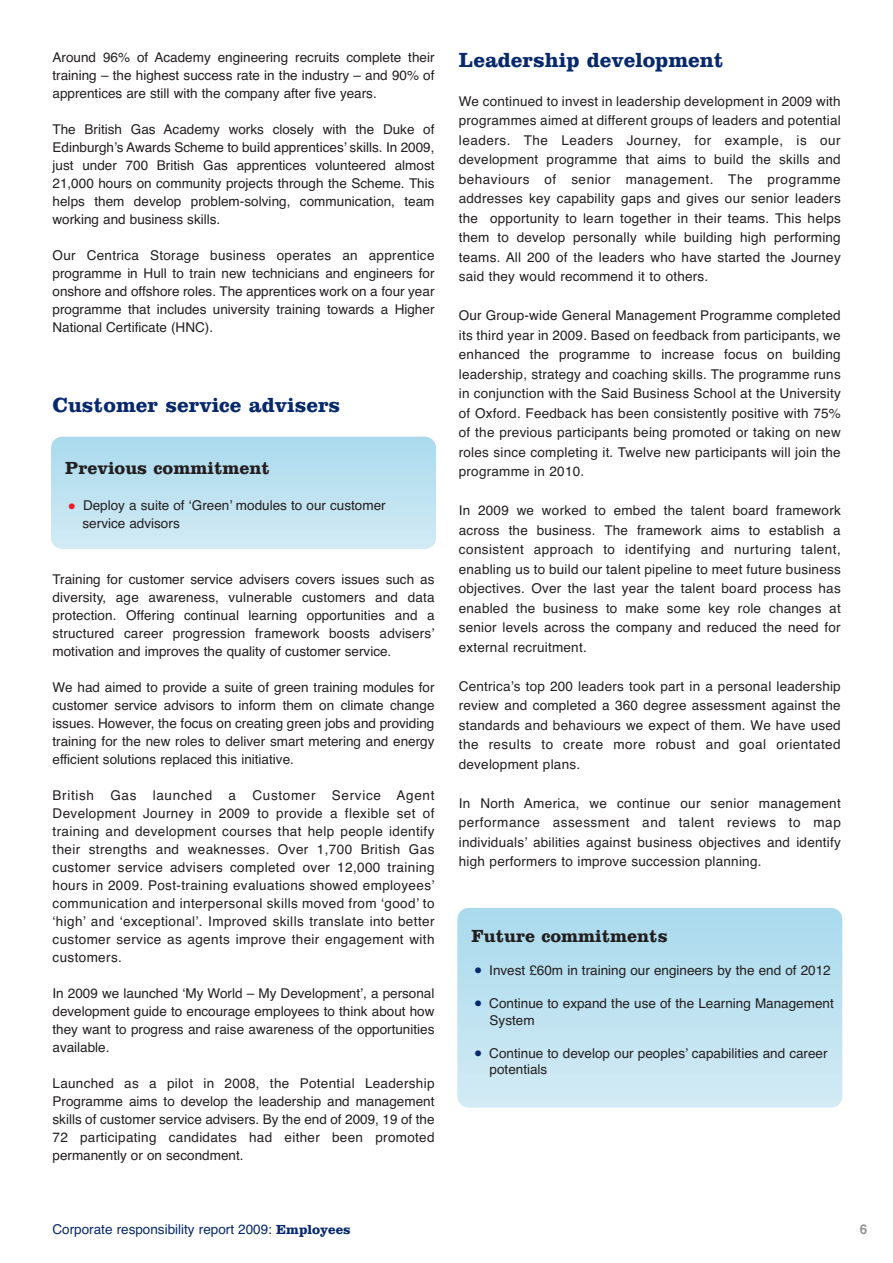
<style>
.page{position:relative;width:893px;height:1263px;background:#fff}
.page>*{position:absolute;margin:0;border:0;box-sizing:border-box;transform-origin:0 0}
.t1{font:700 21px "Clarendon BT";color:#07296c}
.t2{font:700 18px "Clarendon BT";color:#231f20}
.t3{font:13.5px/18px "Helvetica";color:#231f20;text-align:justify}
.t4{font:13.5px "Helvetica";color:#07296c}
.t5{font:700 13.5px "Helvetica";color:#949698}
.s1{font-size:27px;color:#ed1b2f}
.s2{font-size:27px;color:#07296c}
.s3{font-family:"Clarendon BT";font-weight:700}
</style>
<div class="page">
<div style="left:457px;top:908px;width:385px;height:200px;background:linear-gradient(to bottom,#a9daed,#d2ebf4);border-radius:11px"></div>
<div style="left:51px;top:437px;width:385px;height:112px;background:linear-gradient(to bottom,#aadaed,#d2eaf4);border-radius:11px"></div>
<p class="t3" style="left:53px;top:50px;width:383px">Around 96% of Academy engineering recruits complete their training – the highest success rate in the industry – and 90% of apprentices are still with the company after five years.</p>
<p class="t3" style="left:53px;top:122px;width:383px">The British Gas Academy works closely with the Duke of Edinburgh’s Awards Scheme to build apprentices’ skills. In 2009, just under 700 British Gas apprentices volunteered almost 21,000 hours on community projects through the Scheme. This helps them develop problem-solving, communication, team working and business skills.</p>
<p class="t3" style="left:53px;top:248px;width:383px">Our Centrica Storage business operates an apprentice programme in Hull to train new technicians and engineers for onshore and offshore roles. The apprentices work on a four year programme that includes university training towards a Higher National Certificate (HNC).</p>
<h1 class="t1" style="left:53px;top:397px;width:289px">Customer service advisers</h1>
<h2 class="t2" style="left:65px;top:462px;width:206px">Previous commitment</h2>
<p class="t3" style="left:83px;top:498px;width:304px;text-indent:-17px"><span class="s1">•</span> Deploy a suite of ‘Green’ modules to our customer service advisors</p>
<p class="t3" style="left:53px;top:572px;width:383px">Training for customer service advisers covers issues such as diversity, age awareness, vulnerable customers and data protection. Offering continual learning opportunities and a structured career progression framework boosts advisers’ motivation and improves the quality of customer service.</p>
<p class="t3" style="left:53px;top:680px;width:383px">We had aimed to provide a suite of green training modules for customer service advisors to inform them on climate change issues. However, the focus on creating green jobs and providing training for the new roles to deliver smart metering and energy efficient solutions replaced this initiative.</p>
<p class="t3" style="left:53px;top:788px;width:383px">British Gas launched a Customer Service Agent Development Journey in 2009 to provide a flexible set of training and development courses that help people identify their strengths and weaknesses. Over 1,700 British Gas customer service advisers completed over 12,000 training hours in 2009. Post-training evaluations showed employees’ communication and interpersonal skills moved from ‘good’ to ‘high’ and ‘exceptional’. Improved skills translate into better customer service as agents improve their engagement with customers.</p>
<p class="t3" style="left:53px;top:986px;width:383px">In 2009 we launched ‘My World – My Development’, a personal development guide to encourage employees to think about how they want to progress and raise awareness of the opportunities available.</p>
<p class="t3" style="left:53px;top:1076px;width:383px">Launched as a pilot in 2008, the Potential Leadership Programme aims to develop the leadership and management skills of customer service advisers. By the end of 2009, 19 of the 72 participating candidates had either been promoted permanently or on secondment.</p>
<h1 class="t1" style="left:459px;top:52px;width:266px">Leadership development</h1>
<p class="t3" style="left:459px;top:92px;width:383px;line-height:19.5px">We continued to invest in leadership development in 2009 with programmes aimed at different groups of leaders and potential leaders. The Leaders Journey, for example, is our development programme that aims to build the skills and behaviours of senior management. The programme addresses key capability gaps and gives our senior leaders the opportunity to learn together in their teams. This helps them to develop personally while building high performing teams. All 200 of the leaders who have started the Journey said they would recommend it to others.</p>
<p class="t3" style="left:459px;top:307px;width:383px;line-height:19.5px">Our Group-wide General Management Programme completed its third year in 2009. Based on feedback from participants, we enhanced the programme to increase focus on building leadership, strategy and coaching skills. The programme runs in conjunction with the Said Business School at the University of Oxford. Feedback has been consistently positive with 75% of the previous participants being promoted or taking on new roles since completing it. Twelve new participants will join the programme in 2010.</p>
<p class="t3" style="left:459px;top:502px;width:383px;line-height:19.5px">In 2009 we worked to embed the talent board framework across the business. The framework aims to establish a consistent approach to identifying and nurturing talent, enabling us to build our talent pipeline to meet future business objectives. Over the last year the talent board process has enabled the business to make some key role changes at senior levels across the company and reduced the need for external recruitment.</p>
<p class="t3" style="left:459px;top:677px;width:383px;line-height:19.5px">Centrica’s top 200 leaders took part in a personal leadership review and completed a 360 degree assessment against the standards and behaviours we expect of them. We have used the results to create more robust and goal orientated development plans.</p>
<p class="t3" style="left:459px;top:794px;width:383px;line-height:19.5px">In North America, we continue our senior management performance assessment and talent reviews to map individuals’ abilities against business objectives and identify high performers to improve succession planning.</p>
<h2 class="t2" style="left:471px;top:929px;width:197px">Future commitments</h2>
<p class="t3" style="left:471px;top:963px;width:360px"><span class="s2">•</span> Invest £60m in training our engineers by the end of 2012</p>
<p class="t3" style="left:489px;top:997px;width:346px;line-height:16.5px;text-indent:-18px"><span class="s2">•</span> Continue to expand the use of the Learning Management<br>System</p>
<p class="t3" style="left:489px;top:1046px;width:339px;line-height:16.5px;text-indent:-18px"><span class="s2">•</span> Continue to develop our peoples’ capabilities and career potentials</p>
<p class="t4" style="left:53px;top:1224px;width:300px">Corporate responsibility report 2009: <span class="s3">Employees</span></p>
<p class="t5" style="left:859px;top:1224px;width:9px">6</p>
</div>
